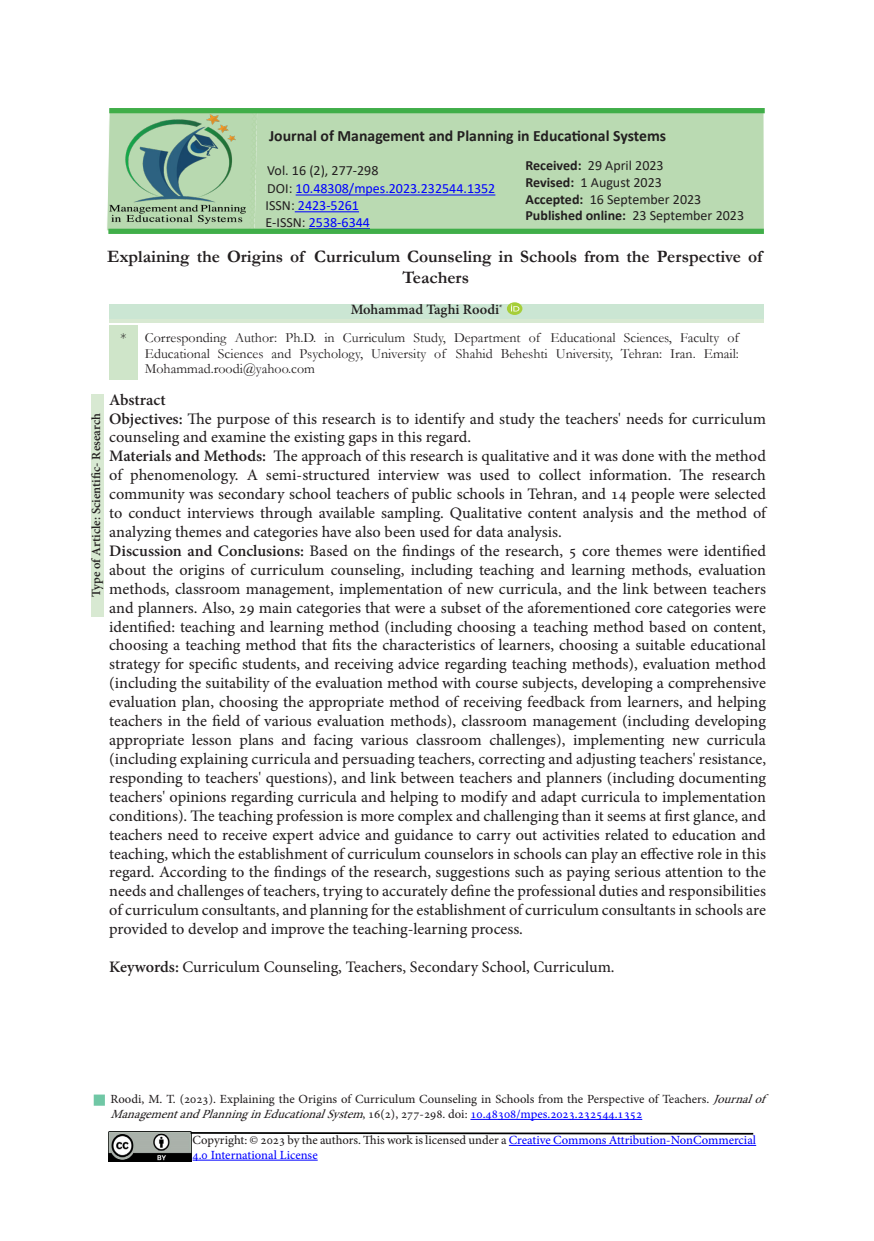
<style>
.page{position:relative;width:874px;height:1241px;background:#fff}
.page>*{position:absolute;margin:0;border:0;box-sizing:border-box;transform-origin:0 0}
.t1{font:700 17.5px "Garamond";color:#231f20}
.t2{font:15.75px/18.9px "Adobe Hebrew";color:#231f20}
.t3{font:700 15.75px "Calibri";color:#231f20}
.t4{font:700 15.75px "Adobe Hebrew";color:#231f20}
.t5{font:14px/15.8px "Garamond";color:#231f20}
.t6{font:14px/18.9px "Calibri";color:#00f}
.t7{font:700 14px/16.8px "Calibri";color:#231f20}
.t8{font:14px "Calibri";color:#231f20}
.t9{font:700 14px "Adobe Hebrew";color:#231f20}
.t10{font:12.25px/14.7px "Adobe Hebrew";color:#231f20}
.t11{font:12.25px/14.7px "Adobe Hebrew";color:#00f}
.t12{font:italic 12.25px "Adobe Hebrew";color:#231f20}
.t13{font:700 12.25px "Adobe Hebrew";color:#231f20}
.t14{font:700 8.22px "Adobe Hebrew";color:#231f20}
.s1{color:#231f20}
.s2{font-weight:700}
.s3{font-weight:400}
.s4{color:#fff}
.s5{font-style:italic}
.s6{color:#00f}
</style>
<div class="page">
<div style="left:260px;top:113px;width:503px;height:116px;background:#badab2"></div>
<hr style="left:295px;top:194px;width:200px;height:1px;background:#00f">
<hr style="left:294px;top:211px;width:65px;height:1px;background:#00f">
<hr style="left:309px;top:228px;width:61px;height:1px;background:#00f">
<svg style="left:107px;top:113px;width:153px;height:118px;background:#99bd9e"></svg>
<div style="left:108px;top:229px;width:655px;height:5px;background:#40ae49"></div>
<div style="left:109px;top:108px;width:655px;height:5px;background:#40ae49"></div>
<div style="left:110px;top:304px;width:653px;height:19px;background:linear-gradient(to right,#d2e8d3,#d2e7d2)"></div>
<div style="left:110px;top:304px;width:653px;height:14px;background:#cbe6d3"></div>
<div style="left:109px;top:325px;width:29px;height:55px;background:#cfe5c9"></div>
<hr style="left:470px;top:1118px;width:172px;height:1px;background:#00f">
<div style="left:94px;top:1094px;width:11px;height:11px;background:#70c7a5;border:2px solid #70c7a5"></div>
<svg style="left:506px;top:302px;width:16px;height:13px"></svg>
<svg style="left:510px;top:304px;width:9px;height:7px"></svg>
<img style="left:108px;top:1131px;width:83px;height:30px">
<svg style="left:189px;top:1131px;width:565px;height:4px"></svg>
<hr style="left:508px;top:1144px;width:247px;height:1px;background:#00f">
<hr style="left:192px;top:1159px;width:125px;height:1px;background:#00f">
<div style="left:91px;top:394px;width:12px;height:222px;background:#d8e9d2"></div>
<p class="t3" style="left:269px;top:124px;width:398px">Journal of Management and Planning in Educational Systems</p>
<p class="t6" style="left:267px;top:160px;width:229px"><span class="s1">Vol. 16 , (2) 277-298<br>DOI:</span> 10.48308/mpes.2023.232544.1352</p>
<p class="t6" style="left:265px;top:197px;width:106px;line-height:16.8px"><span class="s1">ISSN:</span> 2423-5261<br><span class="s1">-E ISSN:</span> 2538-6344</p>
<p class="t1" style="left:314px;top:245px;width:449px">Curriculum Counseling in Schools from the Perspective of</p>
<p class="t8" style="left:587px;top:156px;width:77px">29 April 2023</p>
<p class="t7" style="left:525px;top:157px;width:57px">Received:</p>
<p class="t8" style="left:525px;top:172px;width:138px"><span class="s2">Revised</span> 1<span class="s2">:</span> August 2023</p>
<p class="t8" style="left:589px;top:189px;width:113px">16 September 2023</p>
<p class="t7" style="left:525px;top:190px;width:220px">Accepted:<br>Published online: <span class="s3">23 September 2023</span></p>
<p class="t1" style="left:107px;top:245px;width:199px">Explaining the Origins of</p>
<p class="t1" style="left:402px;top:266px;width:68px">Teachers</p>
<p class="t5" style="left:120px;top:329px;width:7px">*</p>
<p class="t5" style="left:145px;top:329px;width:83px">Corresponding</p>
<p class="t5" style="left:235px;top:329px;width:44px">Author:</p>
<p class="t5" style="left:285px;top:329px;width:32px">Ph D. .</p>
<p class="t5" style="left:324px;top:329px;width:12px">in</p>
<p class="t14" style="left:499px;top:302px;width:5px">*</p>
<p class="t9" style="left:350px;top:301px;width:150px">Mohammad Taghi Roodi</p>
<p class="t5" style="left:343px;top:329px;width:64px">Curriculum</p>
<p class="t5" style="left:413px;top:329px;width:34px">Study,</p>
<p class="t5" style="left:454px;top:329px;width:68px">Department</p>
<p class="t5" style="left:528px;top:329px;width:13px">of</p>
<p class="t5" style="left:550px;top:329px;width:67px">Educational</p>
<p class="t5" style="left:623px;top:329px;width:50px">Sciences,</p>
<p class="t5" style="left:679px;top:329px;width:41px">Faculty</p>
<p class="t5" style="left:727px;top:329px;width:13px">of</p>
<p class="t5" style="left:145px;top:345px;width:172px">Educational<br>Mohammad.roodi@yahoo.com</p>
<p class="t5" style="left:271px;top:345px;width:21px">and</p>
<p class="t5" style="left:299px;top:345px;width:65px">Psychology,</p>
<p class="t5" style="left:218px;top:345px;width:47px">Sciences</p>
<p class="t5" style="left:371px;top:345px;width:57px">University</p>
<p class="t5" style="left:434px;top:345px;width:13px">of</p>
<p class="t5" style="left:455px;top:345px;width:38px">Shahid</p>
<p class="t5" style="left:500px;top:345px;width:48px">Beheshti</p>
<p class="t5" style="left:555px;top:345px;width:59px">University,</p>
<p class="t5" style="left:620px;top:345px;width:43px">Tehran:</p>
<p class="t5" style="left:670px;top:345px;width:27px">Iran.</p>
<p class="t5" style="left:703px;top:345px;width:37px">Email:</p>
<p class="t4" style="left:109px;top:390px;width:58px">Abstract</p>
<p class="t2" style="left:109px;top:409px;width:658px"><span class="s2">Objectives:</span> The purpose of this research is to identify and study the teachers' needs for curriculum counseling and examine the existing gaps in this regard.<span class="s4">sy</span></p>
<p class="t2" style="left:273px;top:447px;width:494px">The approach of this research is qualitative and it was done with the method</p>
<p class="t13" style="left:89px;top:597px;width:185px;rotate:-90deg">Type ofArticle: Scientific- Research</p>
<p class="t4" style="left:109px;top:446px;width:158px">Materials and Methods:</p>
<p class="t2" style="left:679px;top:466px;width:26px">The</p>
<p class="t2" style="left:109px;top:466px;width:658px">of<br>community was secondary school teachers of public schools in Tehran, and 14 people were selected to conduct interviews through available sampling. Qualitative content analysis and the method of analyzing themes and categories have also been used for data analysis <span class="s4">e</span>.</p>
<p class="t2" style="left:109px;top:541px;width:658px;text-align:right"><span class="s2">Discussion and Conclusions:</span> Based on the findings of the research 5, core themes were identified about the origins of curriculum counseling, including teaching and learning methods, evaluation methods, classroom management, implementation of new curricula, and the link between teachers and planners. Also, 29 main categories that were a subset of the aforementioned core categories were identified: teaching and learning method (including choosing a teaching method based on content, choosing a teaching method that fits the characteristics of learners, choosing a suitable educational strategy for specific students, and receiving advice regarding teaching methods ,) evaluation method (including the suitability of the evaluation method with course subjects, developing a comprehensive evaluation plan, choosing the appropriate method of receiving feedback from learners, and helping teachers in the field of various evaluation methods ,) classroom management (including developing curricula</p>
<p class="t2" style="left:130px;top:466px;width:129px">phenomenology A.</p>
<p class="t2" style="left:266px;top:466px;width:105px">semi-structured</p>
<p class="t2" style="left:479px;top:466px;width:32px">used</p>
<p class="t2" style="left:538px;top:466px;width:44px">collect</p>
<p class="t2" style="left:589px;top:466px;width:84px">information.</p>
<p class="t2" style="left:711px;top:466px;width:56px">research</p>
<p class="t2" style="left:378px;top:466px;width:63px">interview</p>
<p class="t2" style="left:517px;top:466px;width:15px">to</p>
<p class="t2" style="left:447px;top:466px;width:26px">was</p>
<p class="t2" style="left:192px;top:730px;width:41px">lesson</p>
<p class="t2" style="left:239px;top:730px;width:36px">plans</p>
<p class="t2" style="left:281px;top:730px;width:26px">and</p>
<p class="t2" style="left:313px;top:730px;width:41px">facing</p>
<p class="t2" style="left:416px;top:730px;width:67px">classroom</p>
<p class="t2" style="left:489px;top:730px;width:78px">challenges ,)</p>
<p class="t2" style="left:573px;top:730px;width:93px">implementing</p>
<p class="t2" style="left:109px;top:730px;width:658px">appropriate<br>(including explaining curricula and persuading teachers, correcting and adjusting teachers' resistance, responding to teachers' questions ,) and link between teachers and planners (including documenting teachers' opinions regarding curricula and helping to modify and adapt curricula to implementation conditions .) The teaching profession is more complex and challenging than it seems at first glance, and teachers need to receive expert advice and guidance to carry out activities related to education and teaching, which the establishment of curriculum counselors in schools can play an effective role in this regard. According to the findings of the research, suggestions such as paying serious attention to the needs and challenges of teachers, trying to accurately define the professional duties and responsibilities of curriculum consultants, and planning for the establishment of curriculum consultants in schools are provided to develop and improve the teaching-learning process <span class="s4">s</span>.</p>
<p class="t2" style="left:109px;top:957px;width:518px"><span class="s2">Keywords:</span> Curriculum Counseling, Teachers, Secondary School, Curriculum <span class="s4">y</span>.</p>
<p class="t2" style="left:360px;top:730px;width:49px">various</p>
<p class="t2" style="left:671px;top:730px;width:28px">new</p>
<p class="t10" style="left:362px;top:1092px;width:405px;text-indent:-252px">Roodi M, (.T. 2023 .) Explaining the Origins of Curriculum Counseling in Schools from the Perspective of Teachers. <span class="s5">Journal of </span>, 16 , )2( 277-298. doi: <span class="s6">10.48308/mpes.2023.232544.1352</span></p>
<p class="t12" style="left:179px;top:1106px;width:26px">and</p>
<p class="t12" style="left:201px;top:1106px;width:53px">Planning</p>
<p class="t12" style="left:263px;top:1106px;width:67px">Educational</p>
<p class="t12" style="left:326px;top:1106px;width:43px">System</p>
<p class="t12" style="left:110px;top:1106px;width:73px">Management</p>
<p class="t12" style="left:250px;top:1106px;width:17px">in</p>
<p class="t11" style="left:192px;top:1132px;width:565px"><span class="s1">Copyright: © 2023 by the authors. This work is licensed under a</span> Creative Commons Attribution-NonCommercial<br>4.0 International License</p>
</div>
